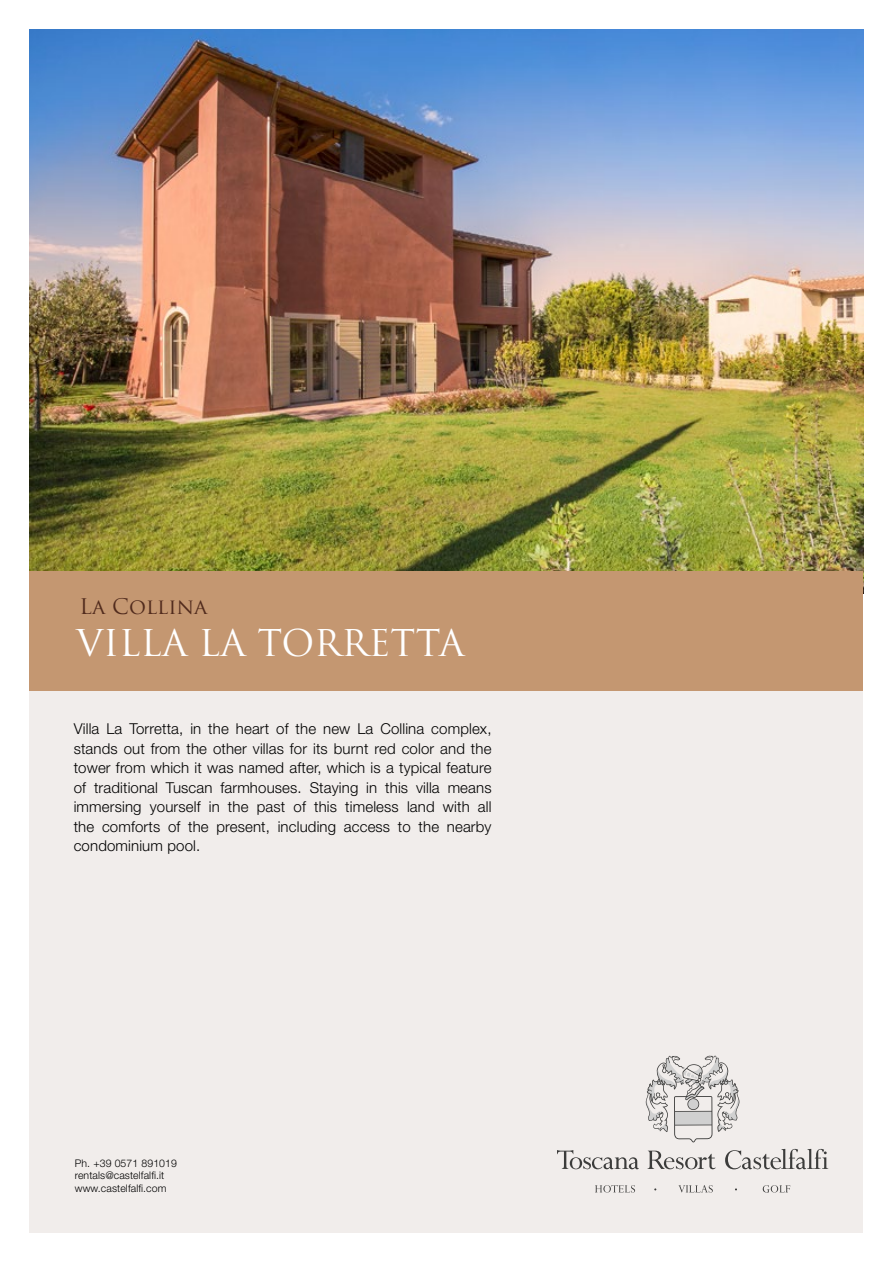
<style>
.page{position:relative;width:893px;height:1263px;background:#fff}
.page>*{position:absolute;margin:0;border:0;box-sizing:border-box;transform-origin:0 0}
.t1{font:36px "Trajan Pro";color:#fff}
.t2{font:21px "Trajan Pro";color:#512b1d}
.t3{font:300 15px/19.5px "Helvetica Neue LT Std";letter-spacing:.01em;color:#000;text-align:justify}
.t4{font:300 10.5px/12.6px "Helvetica Neue LT Std";letter-spacing:.01em;color:#000}
</style>
<div class="page">
<div style="left:30px;top:563px;width:833px;height:670px;background:#f1edeb"></div>
<img style="left:30px;top:30px;width:833px;height:542px">
<div style="left:30px;top:572px;width:833px;height:119px;background:#c49771"></div>
<svg style="left:557px;top:1055px;width:271px;height:137px"></svg>
<h2 class="t2" style="left:80px;top:593px;width:129px">La Collina</h2>
<h1 class="t1" style="left:77px;top:620px;width:389px">VILLA LA TORRETTA</h1>
<p class="t3" style="left:74px;top:719px;width:419px">Villa La Torretta, in the heart of the new La Collina complex, stands out from the other villas for its burnt red color and the tower from which it was named after, which is a typical feature of traditional Tuscan farmhouses. Staying in this villa means immersing yourself in the past of this timeless land with all the comforts of the present, including access to the nearby condominium pool.</p>
<p class="t4" style="left:75px;top:1156px;width:104px">Ph. +39 0571 891019 rentals@castelfalfi.it www.castelfalfi.com</p>
</div>
